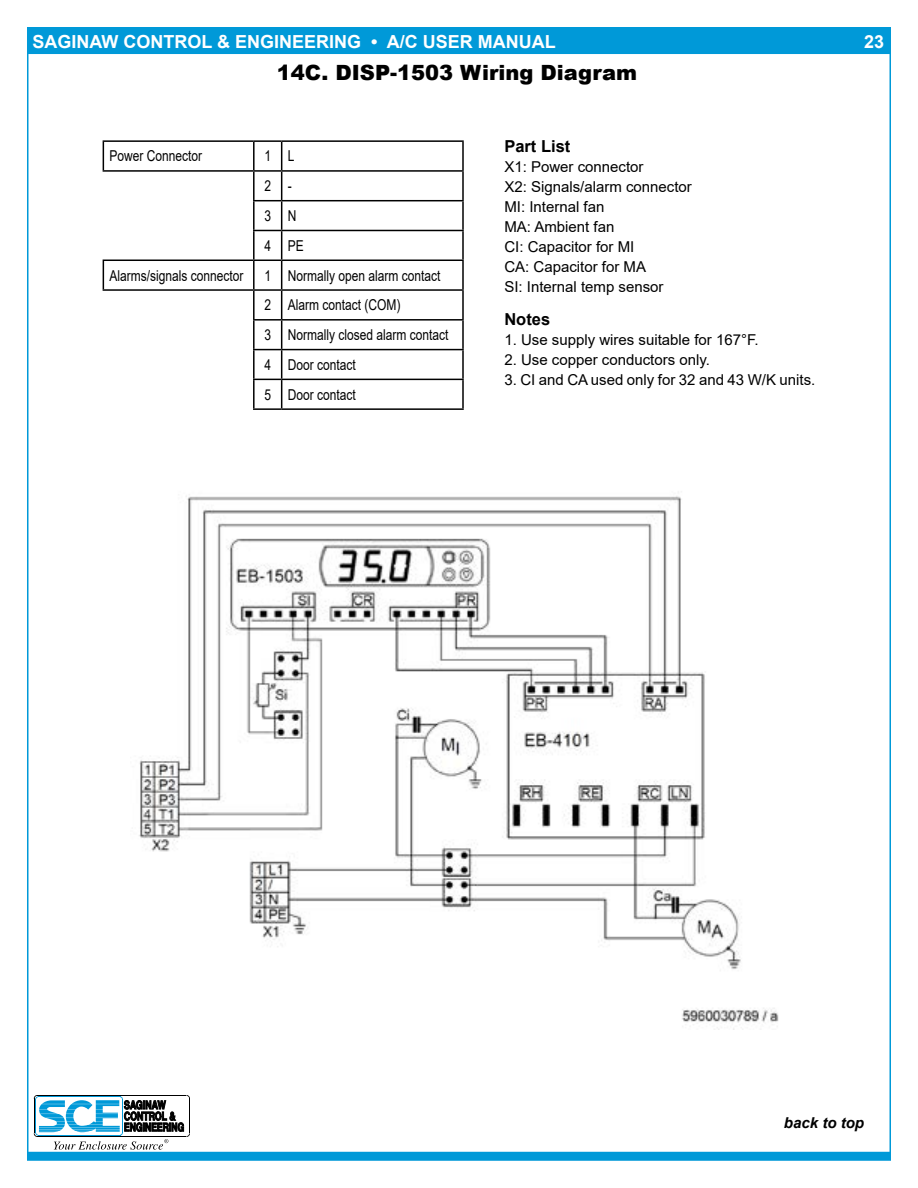
<style>
.page{position:relative;width:918px;height:1188px;background:#fff}
.page>*{position:absolute;margin:0;border:0;box-sizing:border-box;transform-origin:0 0}
.t1{font:900 21px "Arial";color:#000}
.t2{font:700 18px "Arial";color:#fff}
.t3{font:700 16.5px "Arial";color:#000}
.t4{font:15px/20px "Arial";color:#000}
.t5{font:15px/29.7px "Arial";color:#000;scale:.8 1}
.t6{font:italic 700 15px "Arial";color:#000}
.s1{font-weight:400;font-size:12px;color:#000}
</style>
<div class="page">
<div style="left:27px;top:1152px;width:864px;height:9px;background:#0099d8"></div>
<svg style="left:34px;top:1095px;width:156px;height:55px"></svg>
<div style="left:27px;top:27px;width:864px;height:27px;background:#0099d8"></div>
<hr style="left:103px;top:140px;width:151px;height:2px;background:#000">
<svg style="left:103px;top:142px;width:1px;height:28px"></svg>
<hr style="left:254px;top:140px;width:28px;height:2px;background:#000">
<hr style="left:282px;top:140px;width:182px;height:2px;background:#000">
<hr style="left:462px;top:142px;width:2px;height:28px;background:#000">
<hr style="left:103px;top:170px;width:151px;height:2px;background:#000">
<hr style="left:282px;top:170px;width:182px;height:2px;background:#000">
<hr style="left:462px;top:172px;width:2px;height:28px;background:#000">
<hr style="left:282px;top:200px;width:182px;height:1px;background:#000">
<hr style="left:462px;top:201px;width:2px;height:29px;background:#000">
<hr style="left:282px;top:230px;width:182px;height:1px;background:#000">
<hr style="left:462px;top:231px;width:2px;height:29px;background:#000">
<hr style="left:282px;top:260px;width:182px;height:1px;background:#000">
<hr style="left:462px;top:261px;width:2px;height:28px;background:#000">
<hr style="left:282px;top:289px;width:182px;height:2px;background:#000">
<hr style="left:462px;top:291px;width:2px;height:28px;background:#000">
<hr style="left:282px;top:319px;width:182px;height:2px;background:#000">
<hr style="left:462px;top:321px;width:2px;height:28px;background:#000">
<hr style="left:282px;top:349px;width:182px;height:1px;background:#000">
<hr style="left:462px;top:350px;width:2px;height:29px;background:#000">
<hr style="left:282px;top:379px;width:182px;height:1px;background:#000">
<svg style="left:253px;top:142px;width:29px;height:266px"></svg>
<hr style="left:462px;top:380px;width:2px;height:28px;background:#000">
<hr style="left:253px;top:408px;width:29px;height:2px;background:#000">
<hr style="left:282px;top:408px;width:182px;height:2px;background:#000">
<hr style="left:103px;top:260px;width:151px;height:1px;background:#000">
<svg style="left:103px;top:261px;width:1px;height:28px"></svg>
<hr style="left:253px;top:261px;width:2px;height:28px;background:#000">
<hr style="left:103px;top:289px;width:151px;height:2px;background:#000">
<img style="left:139px;top:496px;width:640px;height:533px">
<p class="t2" style="left:28px;top:29px;width:529px"><span class="s1">B</span>SAGINAW CONTROL &amp; ENGINEERING • A/C USER MANUAL</p>
<p class="t2" style="left:864px;top:29px;width:22px">23</p>
<h1 class="t1" style="left:277px;top:58px;width:362px">14C. DISP-1503 Wiring Diagram</h1>
<p class="t5" style="left:109px;top:141px;width:117px">Power Connector</p>
<p class="t5" style="left:264px;top:141px;width:51px">1 L<br>2 -<br>3 N<br>4 PE</p>
<p class="t5" style="left:109px;top:260px;width:169px">Alarms/signals connector</p>
<p class="t5" style="left:264px;top:260px;width:231px">1 Normally open alarm contact<br>2 Alarm contact (COM)<br>3 Normally closed alarm contact<br>4 Door contact<br>5 Door contact</p>
<p class="t3" style="left:504px;top:135px;width:68px">Part List</p>
<p class="t4" style="left:504px;top:157px;width:189px">X1: Power connector<br>X2: Signals/alarm connector<br>MI: Internal fan<br>MA: Ambient fan<br>CI: Capacitor for MI<br>CA: Capacitor for MA<br>SI: Internal temp sensor</p>
<p class="t3" style="left:504px;top:307px;width:47px">Notes</p>
<p class="t4" style="left:504px;top:329px;width:256px">1. Use supply wires suitable for 167°F.</p>
<p class="t4" style="left:504px;top:349px;width:207px">2. Use copper conductors only.</p>
<p class="t4" style="left:504px;top:369px;width:313px">3. CI and CA used only for 32 and 43 W/K units.</p>
<p class="t6" style="left:784px;top:1113px;width:82px">back to top</p>
</div>
